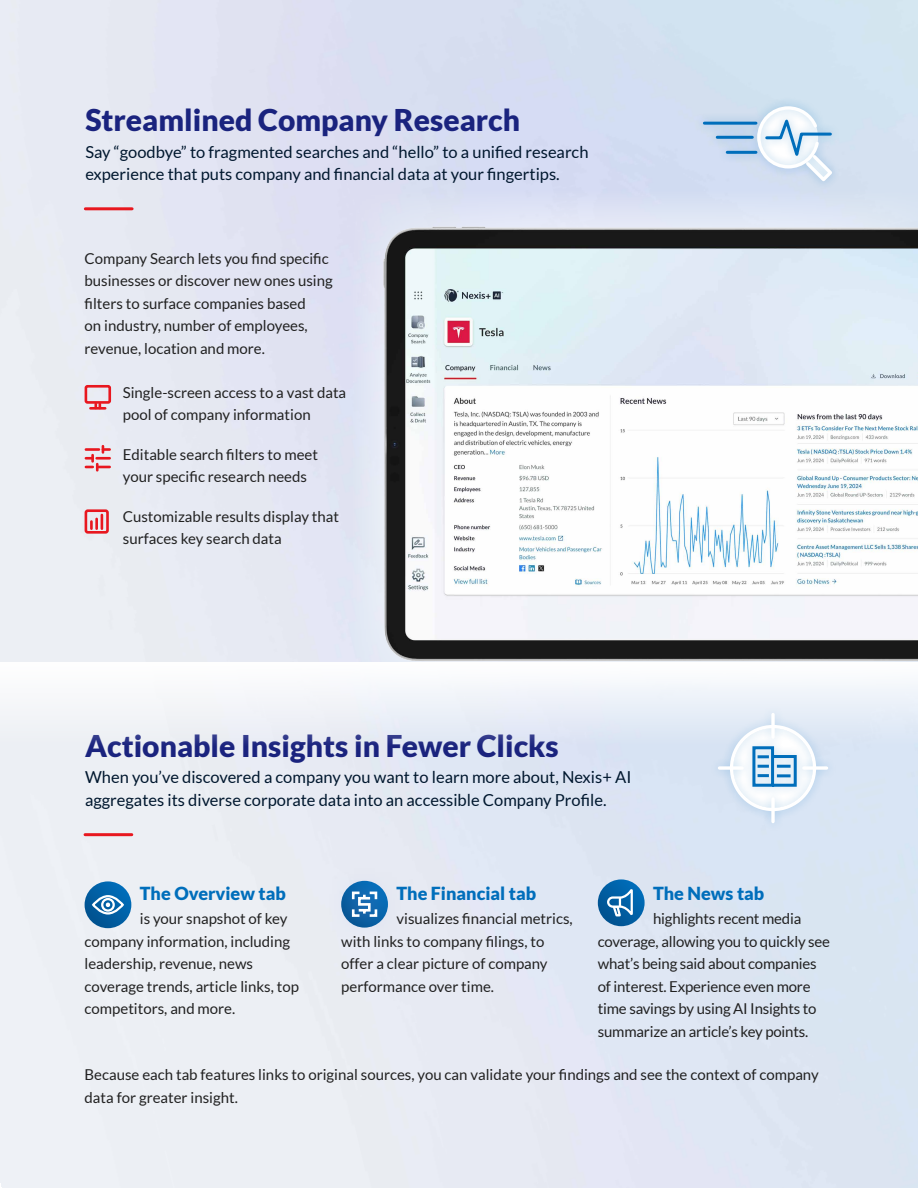
<style>
.page{position:relative;width:918px;height:1188px;background:#fff}
.page>*{position:absolute;margin:0;border:0;box-sizing:border-box;transform-origin:0 0}
.t1{font:900 30px "Lato";color:#1a237e}
.t2{font:900 18px "Lato";color:#006ebb}
.t3{font:16.5px/22.5px "Lato";color:#00172e}
.t4{font:15px/22.5px "Lato";color:#212121}
</style>
<div class="page">
<img style="left:0;top:0;width:918px;height:1188px">
<div style="left:351px;top:190px;width:567px;height:500px;background:#dee4f4"></div>
<div style="left:709px;top:704px;width:128px;height:128px;background:#006ebb;opacity:.3"></div>
<div style="left:730px;top:725px;width:86px;height:86px;border:3px solid #fff;border-radius:50%"></div>
<svg style="left:719px;top:768px;width:23px;height:2px"></svg>
<svg style="left:771px;top:799px;width:4px;height:23px"></svg>
<svg style="left:804px;top:768px;width:23px;height:2px"></svg>
<svg style="left:751px;top:768px;width:47px;height:20px"></svg>
<img style="left:368px;top:224px;width:550px;height:438px">
<hr style="left:85px;top:207px;width:47px;height:3px;background:#e8171f">
<hr style="left:85px;top:833px;width:47px;height:3px;background:#e8171f">
<div style="left:85px;top:385px;width:26px;height:19px;border:3px solid #e8171f;border-radius:2px"></div>
<hr style="left:90px;top:407px;width:15px;height:3px;background:#e8171f">
<svg style="left:94px;top:404px;width:7px;height:3px"></svg>
<svg style="left:86px;top:446px;width:24px;height:24px"></svg>
<svg style="left:83px;top:508px;width:27px;height:27px"></svg>
<div style="left:694px;top:97px;width:147px;height:93px;background:#006ebb;opacity:.35"></div>
<svg style="left:755px;top:105px;width:80px;height:79px"></svg>
<hr style="left:717px;top:136px;width:35px;height:3px;background:#006ebb">
<hr style="left:704px;top:122px;width:52px;height:3px;background:#006ebb">
<hr style="left:727px;top:151px;width:29px;height:3px;background:#006ebb">
<div style="left:329px;top:869px;width:71px;height:71px;background:#8b99e8;opacity:.8"></div>
<svg style="left:351px;top:890px;width:28px;height:28px"></svg>
<svg style="left:85px;top:881px;width:46px;height:47px"></svg>
<div style="left:92px;top:895px;width:32px;height:20px;border:2px solid #fff;border-radius:50%"></div>
<div style="left:101px;top:898px;width:14px;height:14px;border:2px solid #fff;border-radius:50%"></div>
<svg style="left:105px;top:903px;width:6px;height:4px"></svg>
<svg style="left:598px;top:879px;width:47px;height:47px"></svg>
<svg style="left:606px;top:887px;width:28px;height:45px"></svg>
<svg style="left:0;top:662px;width:918px;height:106px;fill:#edf1f8"></svg>
<h1 class="t1" style="left:85px;top:102px;width:436px">Streamlined Company Research</h1>
<p class="t3" style="left:85px;top:140px;width:505px">Say “goodbye” to fragmented searches and “hello” to a unified research experience that puts company and financial data at your fingertips.</p>
<p class="t4" style="left:85px;top:247px;width:250px">Company Search lets you find specific businesses or discover new ones using filters to surface companies based<br>on industry, number of employees, revenue, location and more.</p>
<p class="t4" style="left:123px;top:381px;width:225px">Single-screen access to a vast data pool of company information</p>
<p class="t4" style="left:123px;top:443px;width:197px">Editable search filters to meet your specific research needs</p>
<p class="t4" style="left:123px;top:505px;width:218px">Customizable results display that surfaces key search data</p>
<h1 class="t1" style="left:85px;top:728px;width:475px">Actionable Insights in Fewer Clicks</h1>
<p class="t3" style="left:85px;top:766px;width:548px">When you’ve discovered a company you want to learn more about, Nexis+ AI aggregates its diverse corporate data into an accessible Company Profile.</p>
<p class="t2" style="left:140px;top:882px;width:148px">The Overview tab</p>
<p class="t4" style="left:85px;top:907px;width:216px;text-indent:55px">is your snapshot of key company information, including leadership, revenue, news coverage trends, article links, top competitors, and more.</p>
<p class="t2" style="left:396px;top:882px;width:141px">The Financial tab</p>
<p class="t4" style="left:341px;top:907px;width:233px;text-indent:55px">visualizes financial metrics, with links to company filings, to offer a clear picture of company performance over time.</p>
<p class="t2" style="left:653px;top:882px;width:113px">The News tab</p>
<p class="t4" style="left:598px;top:907px;width:234px;text-indent:55px">highlights recent media coverage, allowing you to quickly see what’s being said about companies of interest. Experience even more time savings by using AI Insights to summarize an article’s key points.</p>
<p class="t4" style="left:85px;top:1064px;width:736px">Because each tab features links to original sources, you can validate your findings and see the context of company data for greater insight.</p>
</div>
